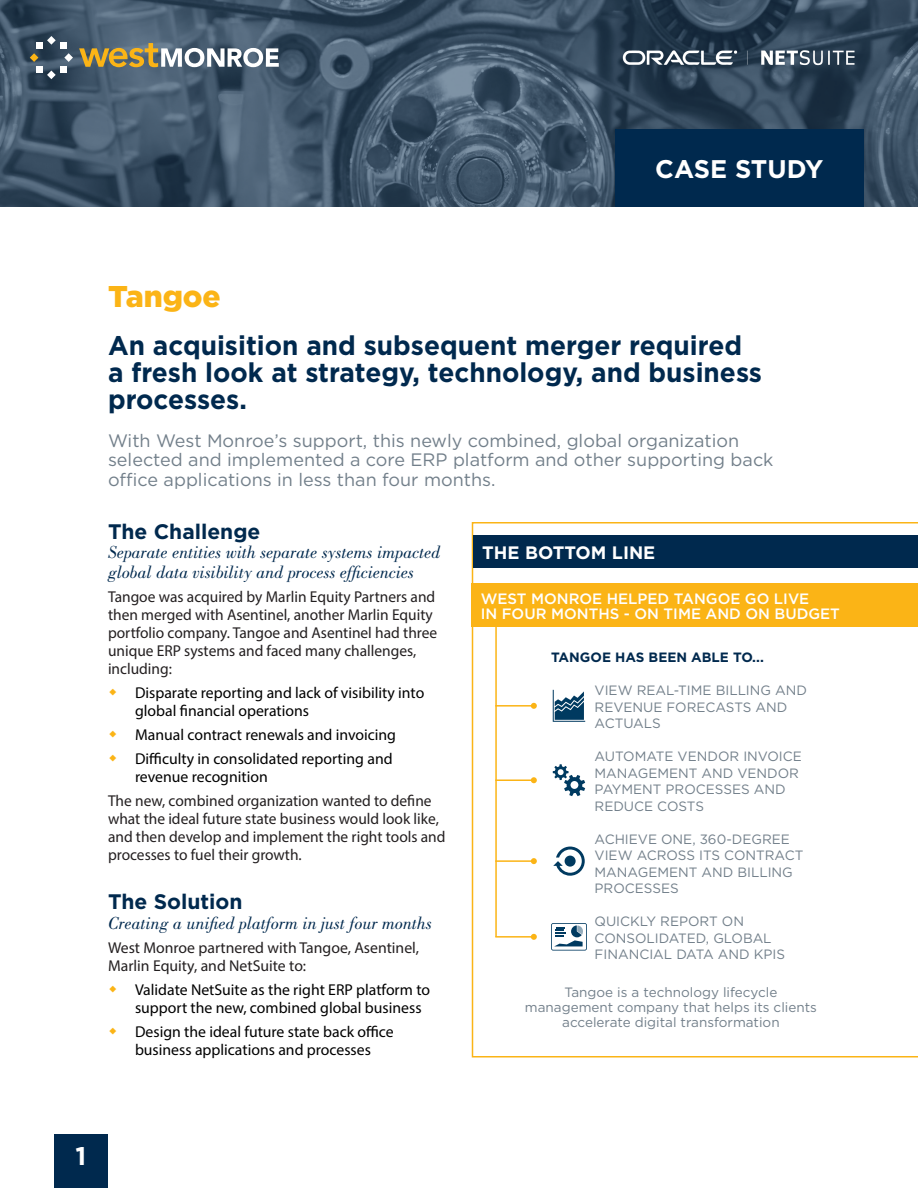
<style>
.page{position:relative;width:918px;height:1188px;background:#fff}
.page>*{position:absolute;margin:0;border:0;box-sizing:border-box;transform-origin:0 0}
.t1{font:900 30px "Gotham";color:#fbb416}
.t2{font:700 27px/27px "Gotham";color:#00294e}
.t3{font:700 25.5px "Gotham";color:#fff}
._12_Text_noIndent{font:700 21px "Gotham";color:#00294e}
._40_Side_Intro{font:18px/19.5px "Gotham";color:#727f8a}
._12_Text_noIndent-2{font:italic 18px/19.5px "Bodoni Std";color:#00294e}
.t4{font:700 18px "Gotham";color:#fff}
._12_Text_noIndent-3{font:15.75px/18px "Myriad Pro";color:#231f20}
.t5{font:15.75px/18px "Myriad Pro";color:#000}
.t6{font:500 15px "Gotham";color:#fff}
.t7{font:13.5px/16.5px "Gotham";color:#727f8a}
.t8{font:700 13.5px "Gotham";color:#00294e}
</style>
<div class="page">
<svg style="left:0;top:0;width:918px;height:207px;background:#3e5367"></svg>
<div style="left:615px;top:130px;width:249px;height:77px;background:#00294e"></div>
<svg style="left:79px;top:43px;width:200px;height:24px"></svg>
<svg style="left:30px;top:36px;width:43px;height:43px;background:#586875"></svg>
<div style="left:54px;top:1134px;width:54px;height:54px;background:#00294e"></div>
<svg style="left:472px;top:522px;width:446px;height:536px"></svg>
<div style="left:473px;top:536px;width:445px;height:32px;background:#00294e"></div>
<hr style="left:495px;top:625px;width:2px;height:312px;background:#fbb416">
<hr style="left:495px;top:705px;width:39px;height:2px;background:#fbb416">
<svg style="left:531px;top:703px;width:6px;height:6px"></svg>
<hr style="left:495px;top:779px;width:39px;height:2px;background:#fbb416">
<svg style="left:531px;top:777px;width:6px;height:6px"></svg>
<hr style="left:495px;top:860px;width:39px;height:2px;background:#fbb416">
<svg style="left:531px;top:858px;width:6px;height:6px"></svg>
<hr style="left:495px;top:936px;width:39px;height:2px;background:#fbb416">
<svg style="left:531px;top:934px;width:6px;height:6px"></svg>
<div style="left:472px;top:584px;width:446px;height:43px;background:#fbb416"></div>
<svg style="left:553px;top:690px;width:32px;height:32px"></svg>
<svg style="left:553px;top:764px;width:32px;height:32px"></svg>
<svg style="left:553px;top:847px;width:32px;height:29px"></svg>
<div style="left:565px;top:856px;width:11px;height:11px;background:#003a60;border-radius:50%"></div>
<svg style="left:551px;top:923px;width:36px;height:28px"></svg>
<img style="left:622px;top:41px;width:233px;height:31px">
<h3 class="t3" style="left:655px;top:153px;width:170px">CASE STUDY</h3>
<p class="t1" style="left:108px;top:276px;width:114px">Tangoe</p>
<p class="t2" style="left:108px;top:332px;width:656px">An acquisition and subsequent merger required a fresh look at strategy, technology, and business processes.</p>
<p class="_40_Side_Intro" style="left:108px;top:430px;width:667px">With West Monroe’s support, this newly combined, global organization selected and implemented a core ERP platform and other supporting back office applications in less than four months.</p>
<p class="_12_Text_noIndent" style="left:108px;top:517px;width:154px">The Challenge</p>
<p class="_12_Text_noIndent-2" style="left:108px;top:543px;width:334px">Separate entities with separate systems impacted global data visibility and process efficiencies</p>
<p class="_12_Text_noIndent-3" style="left:108px;top:587px;width:331px">Tangoe was acquired by Marlin Equity Partners and then merged with Asentinel, another Marlin Equity portfolio company. Tangoe and Asentinel had three unique ERP systems and faced many challenges, including:</p>
<p class="t5" style="left:135px;top:683px;width:291px">Disparate reporting and lack of visibility into global financial operations</p>
<p class="t5" style="left:135px;top:725px;width:263px">Manual contract renewals and invoicing</p>
<p class="t5" style="left:135px;top:749px;width:259px">Difficulty in consolidated reporting and revenue recognition</p>
<p class="_12_Text_noIndent-3" style="left:108px;top:791px;width:339px">The new, combined organization wanted to define what the ideal future state business would look like, and then develop and implement the right tools and processes to fuel their growth.</p>
<p class="_12_Text_noIndent" style="left:108px;top:888px;width:136px">The Solution</p>
<p class="_12_Text_noIndent-2" style="left:108px;top:913px;width:326px">Creating a unified platform in just four months</p>
<p class="_12_Text_noIndent-3" style="left:108px;top:938px;width:313px">West Monroe partnered with Tangoe, Asentinel,<br>Marlin Equity, and NetSuite to:</p>
<p class="t5" style="left:135px;top:980px;width:297px">Validate NetSuite as the right ERP platform to support the new, combined global business</p>
<p class="t5" style="left:135px;top:1022px;width:260px">Design the ideal future state back office business applications and processes</p>
<p class="t4" style="left:482px;top:541px;width:175px">THE BOTTOM LINE</p>
<p class="t6" style="left:481px;top:589px;width:330px">WEST MONROE HELPED TANGOE GO LIVE</p>
<p class="t6" style="left:481px;top:604px;width:361px">IN FOUR MONTHS - ON TIME AND ON BUDGET</p>
<p class="t8" style="left:551px;top:649px;width:214px">TANGOE HAS BEEN ABLE TO...</p>
<p class="t7" style="left:595px;top:682px;width:214px">VIEW REAL-TIME BILLING AND<br>REVENUE FORECASTS AND<br>ACTUALS</p>
<p class="t7" style="left:595px;top:748px;width:209px">AUTOMATE VENDOR INVOICE<br>MANAGEMENT AND VENDOR<br>PAYMENT PROCESSES AND<br>REDUCE COSTS</p>
<p class="t7" style="left:595px;top:830px;width:210px">ACHIEVE ONE, 360-DEGREE<br>VIEW ACROSS ITS CONTRACT<br>MANAGEMENT AND BILLING<br>PROCESSES</p>
<p class="t7" style="left:595px;top:913px;width:192px">QUICKLY REPORT ON<br>CONSOLIDATED, GLOBAL<br>FINANCIAL DATA AND KPIS</p>
<p class="t7" style="left:525px;top:984px;width:293px;line-height:15px;text-align:center">Tangoe is a technology lifecycle management company that helps its clients accelerate digital transformation</p>
<h3 class="t3" style="left:76px;top:1139px;width:12px">1</h3>
</div>
